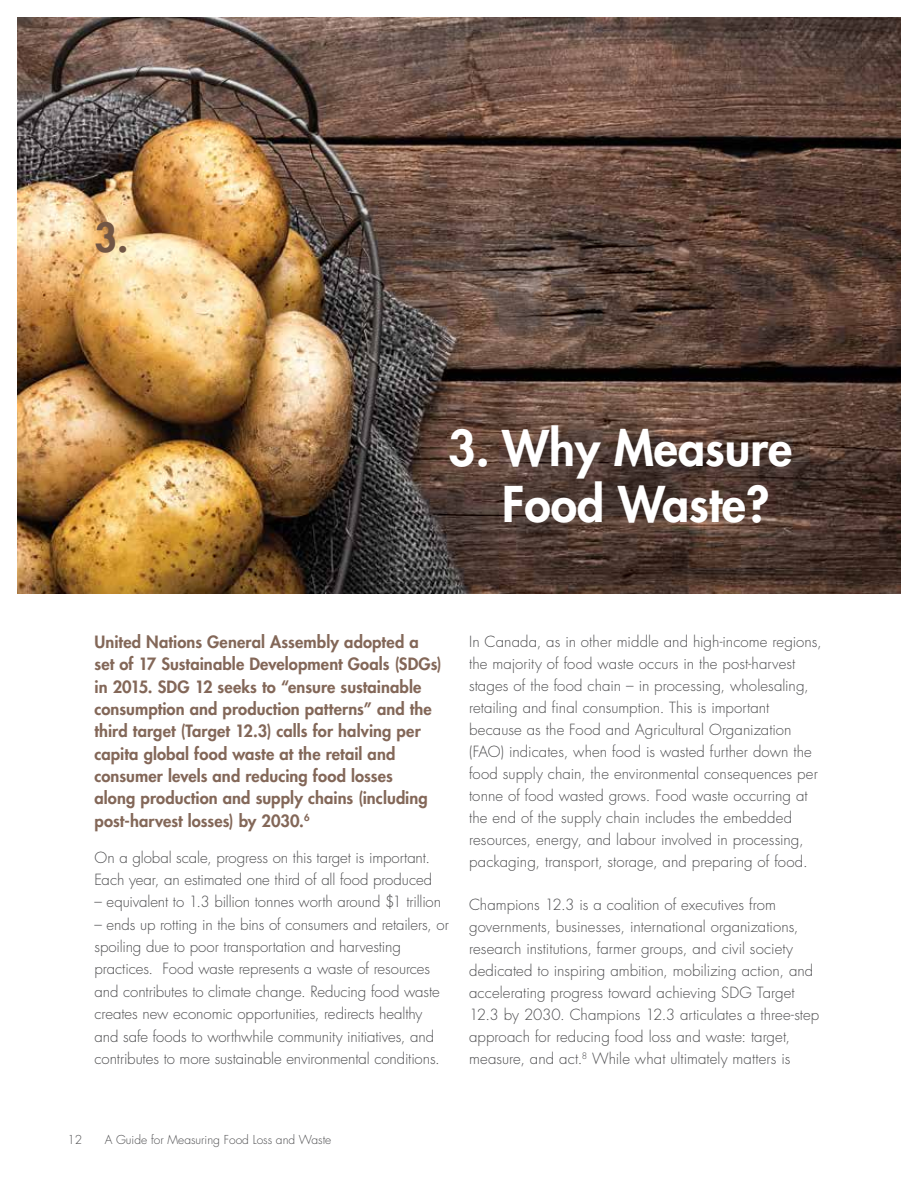
<style>
.page{position:relative;width:918px;height:1188px;background:#fff}
.page>*{position:absolute;margin:0;border:0;box-sizing:border-box;transform-origin:0 0}
.t1{font:800 48px/55.5px "Futura Std";color:#fff}
.t2{font:800 39px "Futura Std";color:#725645}
.t3{font:800 16.5px/22.4px "Futura Std";letter-spacing:.005em;color:#836758}
.t4{font:300 15px/22px "Futura Std";color:#4d4d4f}
.t5{font:300 12px "Futura Std";color:#4d4d4f}
</style>
<div class="page">
<img style="left:17px;top:17px;width:884px;height:577px">
<h2 class="t2" style="left:94px;top:213px;width:35px">3.</h2>
<h1 class="t1" style="left:502px;top:421px;width:291px;text-indent:-54px">3. Why Measure<br>Food Waste?</h1>
<p class="t3" style="left:94px;top:631px;width:349px">United Nations General Assembly adopted a set of 17 Sustainable Development Goals (SDGs) in 2015. SDG 12 seeks to “ensure sustainable consumption and production patterns” and the third target (Target 12.3) calls for halving per capita global food waste at the retail and consumer levels and reducing food losses<br>along production and supply chains (including post-harvest losses) by 2030.<sup>6</sup></p>
<p class="t4" style="left:94px;top:847px;width:339px">On a global scale, progress on this target is important.<br>Each year, an estimated one third of all food produced</p>
<p class="t4" style="left:94px;top:891px;width:348px">– equivalent to 1.3 billion tonnes worth around $1 trillion</p>
<p class="t4" style="left:94px;top:914px;width:356px">– ends up rotting in the bins of consumers and retailers, or spoiling due to poor transportation and harvesting practices. Food waste represents a waste of resources and contributes to climate change. Reducing food waste creates new economic opportunities, redirects healthy and safe foods to worthwhile community initiatives, and contributes to more sustainable environmental conditions.</p>
<p class="t4" style="left:469px;top:631px;width:354px">In Canada, as in other middle and high-income regions, the majority of food waste occurs in the post-harvest stages of the food chain – in processing, wholesaling, retailing and final consumption. This is important because as the Food and Agricultural Organization (FAO) indicates, when food is wasted further down the food supply chain, the environmental consequences per tonne of food wasted grows. Food waste occurring at the end of the supply chain includes the embedded resources, energy, and labour involved in processing, packaging, transport, storage, and preparing of food.</p>
<p class="t4" style="left:469px;top:894px;width:352px">Champions 12.3 is a coalition of executives from governments, businesses, international organizations, research institutions, farmer groups, and civil society dedicated to inspiring ambition, mobilizing action, and accelerating progress toward achieving SDG Target 12.3 by 2030. Champions 12.3 articulates a three-step approach for reducing food loss and waste: target, measure, and act.<sup>8</sup> While what ultimately matters is</p>
<p class="t5" style="left:68px;top:1132px;width:16px">12</p>
<p class="t5" style="left:105px;top:1132px;width:228px">A Guide for Measuring Food Loss and Waste</p>
</div>
